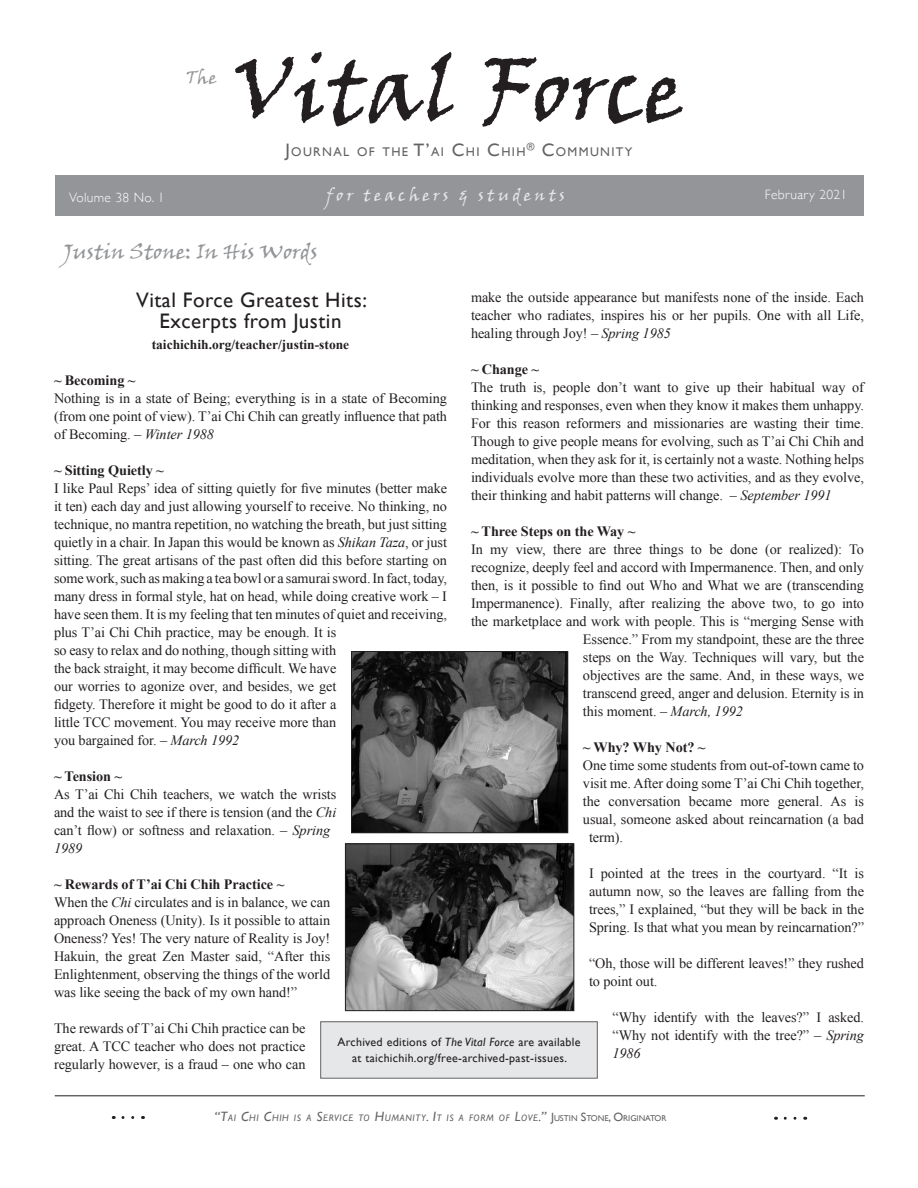
<style>
.page{position:relative;width:918px;height:1188px;background:#fff}
.page>*{position:absolute;margin:0;border:0;box-sizing:border-box;transform-origin:0 0}
.t1{font:90px "Viner Hand ITC";color:#231f20}
.t2{font:21px/21px "Gill Sans";letter-spacing:.025em;color:#231f20;text-align:center}
.t3{font:21px "Viner Hand ITC";color:#939598}
.t4{font:18px "Viner Hand ITC";color:#939598}
.t5{font:16.5px "Viner Hand ITC";letter-spacing:.2em;color:#e6e7e9}
.t6{font:14.25px/18px "Times New Roman";letter-spacing:-.005em;color:#231f20;text-align:justify}
.t7{font:700 14.25px "Times New Roman";letter-spacing:-.005em;color:#231f20}
.t8{font:700 13.5px "Times New Roman";color:#231f20}
.t9{font:300 13.5px "Gill Sans";letter-spacing:.025em;color:#fff}
.t10{font:12.6px "Gill Sans";letter-spacing:.105em;color:#636366}
.t11{font:12px/16.5px "Gill Sans";letter-spacing:.025em;color:#231f20;text-align:center}
.t12{font:italic 9.45px "Gill Sans";letter-spacing:.07em;color:#636366}
.s1{font-size:18px}
.s2{font-style:italic}
.s3{font-weight:700}
.s4{font-size:13.5px}
.s5{font-style:normal;font-size:12px}
.s6{font-style:normal;font-size:8.4px}
</style>
<div class="page">
<div style="left:55px;top:175px;width:808px;height:41px;background:#939598"></div>
<svg style="left:113px;top:1116px;width:20px;height:3px"></svg>
<svg style="left:776px;top:1117px;width:19px;height:3px"></svg>
<hr style="left:55px;top:1096px;width:810px;height:1px;background:#201d1e">
<div style="left:321px;top:1022px;width:276px;height:56px;background:#e6e7e9"></div>
<img style="left:353px;top:653px;width:213px;height:178px">
<div style="left:351px;top:651px;width:217px;height:182px;border:1px solid #231f20"></div>
<img style="left:347px;top:846px;width:225px;height:163px">
<div style="left:345px;top:844px;width:229px;height:167px;border:1px solid #231f20"></div>
<p class="t9" style="left:69px;top:192px;width:97px">Volume 38 No. 1</p>
<p class="t4" style="left:186px;top:66px;width:32px">The</p>
<h1 class="t1" style="left:234px;top:34px;width:452px">Vital Force</h1>
<p class="t10" style="left:285px;top:146px;width:349px"><span class="s1">J</span>OURNAL OF THE <span class="s1">T’</span>AI <span class="s1">C</span>HI <span class="s1">C</span>HIH<sup>®</sup> <span class="s1">C</span>OMMUNITY</p>
<p class="t5" style="left:327px;top:184px;width:240px">for teachers &amp; students</p>
<h2 class="t3" style="left:63px;top:238px;width:256px">Justin Stone: In His Words</h2>
<p class="t9" style="left:765px;top:189px;width:84px">February 2021</p>
<p class="t6" style="left:471px;top:288px;width:395px">make the outside appearance but manifests none of the inside. Each teacher who radiates, inspires his or her pupils. One with all Life, healing through Joy! – <span class="s2">Spring 1985</span></p>
<p class="t7" style="left:471px;top:364px;width:70px">~ Change ~</p>
<p class="t6" style="left:471px;top:378px;width:395px">The truth is, people don’t want to give up their habitual way of thinking and responses, even when they know it makes them unhappy.<br>For this reason reformers and missionaries are wasting their time.<br>Though to give people means for evolving, such as T’ai Chi Chih and meditation, when they ask for it, is certainly not a waste. Nothing helps individuals evolve more than these two activities, and as they evolve, their thinking and habit patterns will change. – <span class="s2">September 1991</span></p>
<p class="t7" style="left:471px;top:526px;width:166px">~ Three Steps on the Way ~</p>
<p class="t6" style="left:471px;top:540px;width:395px">In my view, there are three things to be done (or realized): To</p>
<p class="t6" style="left:471px;top:558px;width:395px">recognize, deeply feel and accord with Impermanence. Then, and only</p>
<p class="t6" style="left:471px;top:576px;width:395px">then, is it possible to find out Who and What we are (transcending</p>
<p class="t6" style="left:471px;top:594px;width:395px">Impermanence). Finally, after realizing the above two, to go into</p>
<p class="t6" style="left:471px;top:612px;width:395px">the marketplace and work with people. This is “merging Sense with</p>
<p class="t6" style="left:583px;top:630px;width:283px">Essence.” From my standpoint, these are the three</p>
<p class="t6" style="left:583px;top:648px;width:283px">steps on the Way. Techniques will vary, but the</p>
<p class="t6" style="left:583px;top:666px;width:283px">objectives are the same. And, in these ways, we</p>
<p class="t6" style="left:583px;top:684px;width:283px">transcend greed, anger and delusion. Eternity is in</p>
<p class="t6" style="left:583px;top:703px;width:161px">this moment. – <span class="s2">March, 1992</span></p>
<p class="t7" style="left:583px;top:742px;width:124px">~ Why? Why Not? ~</p>
<p class="t6" style="left:583px;top:756px;width:283px">One time some students from out-of-town came to</p>
<p class="t6" style="left:583px;top:774px;width:283px">visit me. After doing some T’ai Chi Chih together,</p>
<p class="t6" style="left:583px;top:792px;width:283px">the conversation became more general. As is</p>
<p class="t6" style="left:583px;top:810px;width:283px">usual, someone asked about reincarnation (a bad</p>
<p class="t6" style="left:589px;top:829px;width:36px">term).</p>
<p class="t6" style="left:589px;top:864px;width:276px">I pointed at the trees in the courtyard. “It is autumn now, so the leaves are falling from the trees,” I explained, “but they will be back in the Spring. Is that what you mean by reincarnation?”</p>
<p class="t6" style="left:589px;top:954px;width:276px">“Oh, those will be different leaves!” they rushed to point out.</p>
<p class="t6" style="left:613px;top:1008px;width:253px">“Why identify with the leaves?” I asked. “Why not identify with the tree?” – <span class="s2">Spring 1986</span></p>
<h2 class="t2" style="left:136px;top:291px;width:232px">Vital Force Greatest Hits:<br>Excerpts from Justin</h2>
<p class="t8" style="left:152px;top:339px;width:199px">taichichih.org/teacher/justin-stone</p>
<p class="t7" style="left:54px;top:375px;width:83px">~ Becoming ~</p>
<p class="t6" style="left:54px;top:390px;width:395px">Nothing is in a state of Being; everything is in a state of Becoming (from one point of view). T’ai Chi Chih can greatly influence that path of Becoming. – <span class="s2">Winter 1988</span></p>
<p class="t7" style="left:54px;top:465px;width:111px">~ Sitting Quietly ~</p>
<p class="t6" style="left:54px;top:479px;width:395px;text-align:left">I like Paul Reps’ idea of sitting quietly for five minutes (better make it ten) each day and just allowing yourself to receive. No thinking, no technique, no mantra repetition, no watching the breath, but just sitting quietly in a chair. In Japan this would be known as <span class="s2">Shikan Taza</span>, or just sitting. The great artisans of the past often did this before starting on some work, such as making a tea bowl or a samurai sword. In fact, today, many dress in formal style, hat on head, while doing creative work – I have seen them. It is my feeling that ten minutes of quiet and receiving, plus T’ai Chi Chih practice, may be enough. It is<br>so easy to relax and do nothing, though sitting with<br>the back straight, it may become difficult. We have<br>our worries to agonize over, and besides, we get<br>fidgety. Therefore it might be good to do it after a<br>little TCC movement. You may receive more than<br>you bargained for. – <span class="s2">March 1992</span></p>
<p class="t7" style="left:54px;top:771px;width:69px">~ Tension ~</p>
<p class="t6" style="left:54px;top:785px;width:284px;text-align:left">As T’ai Chi Chih teachers, we watch the wrists and the waist to see if there is tension (and the <span class="s2">Chi </span>can’t flow) or softness and relaxation. – <span class="s2">Spring 1989</span></p>
<p class="t6" style="left:54px;top:875px;width:278px;text-align:left"><span class="s3">~ Rewards of T’ai Chi Chih Practice ~<br></span>When the <span class="s2">Chi</span> circulates and is in balance, we can approach Oneness (Unity). Is it possible to attain Oneness? Yes! The very nature of Reality is Joy!<br>Hakuin, the great Zen Master said, “After this Enlightenment, observing the things of the world was like seeing the back of my own hand!”</p>
<p class="t6" style="left:54px;top:1019px;width:253px">The rewards of T’ai Chi Chih practice can be great. A TCC teacher who does not practice regularly however, is a fraud – one who can</p>
<p class="t11" style="left:337px;top:1034px;width:245px">Archived editions of <span class="s2">The Vital Force</span> are available at taichichih.org/free-archived-past-issues.</p>
<p class="t12" style="left:214px;top:1112px;width:454px"><span class="s4">“T</span>AI <span class="s4">C</span>HI <span class="s4">C</span>HIH IS A <span class="s4">S</span>ERVICE TO <span class="s4">H</span>UMANITY<span class="s4">. I</span>T IS A FORM OF <span class="s4">L</span>OVE<span class="s4">.”</span> <span class="s5">J</span><span class="s6">USTIN</span> <span class="s5">S</span><span class="s6">TONE</span><span class="s5">, O</span><span class="s6">RIGINATOR</span></p>
</div>
